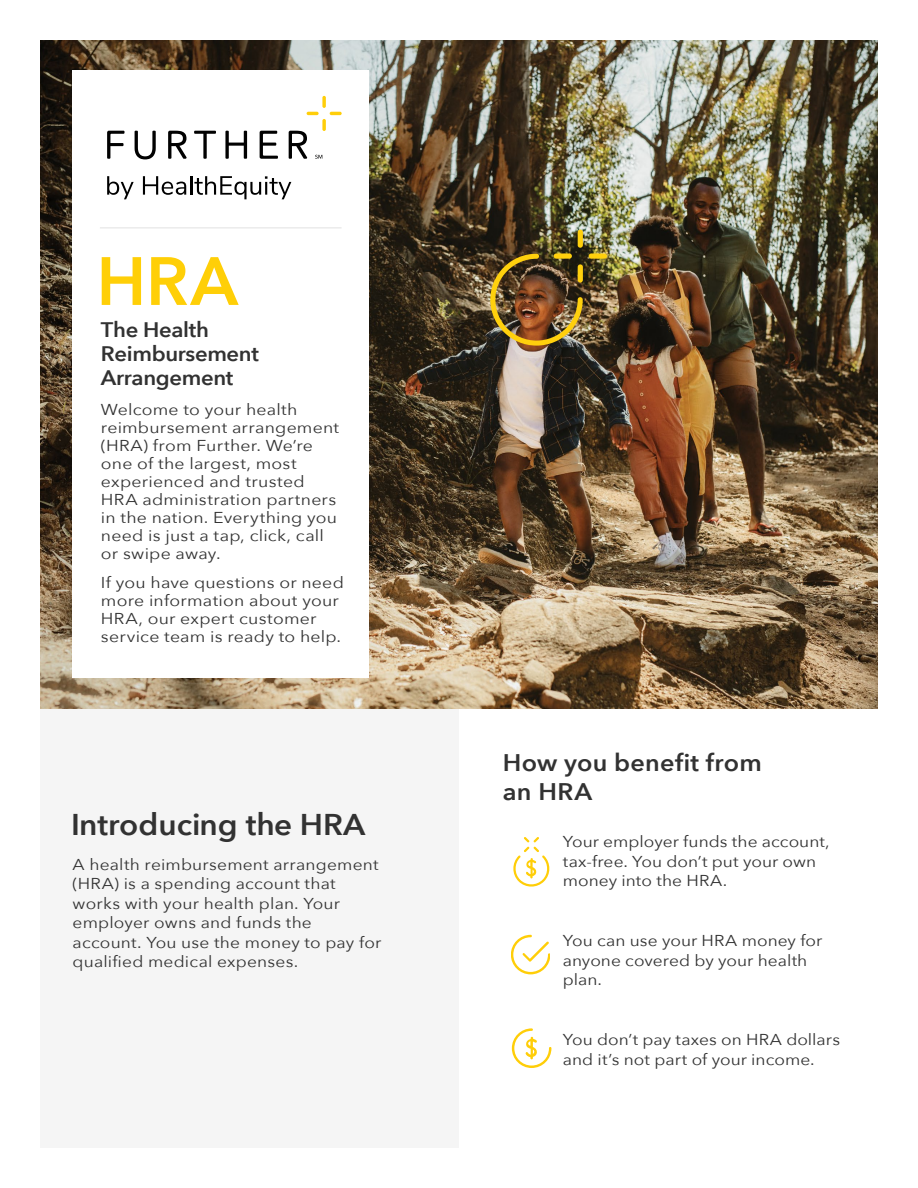
<style>
.page{position:relative;width:918px;height:1188px;background:#fff}
.page>*{position:absolute;margin:0;border:0;box-sizing:border-box;transform-origin:0 0}
.t1{font:600 67.5px "Avenir Next";color:#ffcf07}
.t2{font:600 30px "Avenir Next";color:#323232;scale:1.05 1}
.t3{font:600 24px/28.8px "Avenir Next";letter-spacing:.01em;color:#323232;scale:1.05 1}
.t4{font:600 21px/24px "Avenir Next";letter-spacing:-.015em;color:#323232;scale:1.05 1}
.t5{font:15.75px/19.5px "Avenir Next";letter-spacing:.01em;color:#323232;scale:1.1 1}
.t6{font:15.75px/18px "Avenir Next";letter-spacing:.01em;color:#323232;scale:1.12 1}
</style>
<div class="page">
<div style="left:40px;top:657px;width:419px;height:491px;background:#f5f5f5"></div>
<img style="left:40px;top:40px;width:838px;height:668px">
<svg style="left:512px;top:935px;width:37px;height:39px"></svg>
<svg style="left:513px;top:837px;width:36px;height:50px"></svg>
<svg style="left:512px;top:1028px;width:39px;height:40px"></svg>
<div style="left:73px;top:70px;width:296px;height:607px;background:#fff"></div>
<hr style="left:100px;top:228px;width:242px;height:1px;background:#e1e2e1">
<svg style="left:107px;top:176px;width:27px;height:23px"></svg>
<svg style="left:143px;top:176px;width:148px;height:23px"></svg>
<svg style="left:315px;top:155px;width:7px;height:4px"></svg>
<svg style="left:107px;top:131px;width:18px;height:28px"></svg>
<svg style="left:135px;top:131px;width:21px;height:28px"></svg>
<svg style="left:168px;top:131px;width:139px;height:28px"></svg>
<svg style="left:330px;top:112px;width:12px;height:3px"></svg>
<svg style="left:307px;top:112px;width:12px;height:3px"></svg>
<svg style="left:322px;top:119px;width:4px;height:12px"></svg>
<svg style="left:322px;top:96px;width:4px;height:12px"></svg>
<div style="left:589px;top:253px;width:18px;height:6px;background:#ffd00d;border-radius:3px"></div>
<svg style="left:554px;top:253px;width:18px;height:6px"></svg>
<div style="left:578px;top:230px;width:5px;height:18px;background:#ffd00d;border-radius:3px"></div>
<img style="left:490px;top:254px;width:93px;height:92px">
<h1 class="t1" style="left:96px;top:224px;width:143px">HRA</h1>
<h3 class="t4" style="left:101px;top:317px;width:152px">The Health<br>Reimbursement<br>Arrangement</h3>
<p class="t6" style="left:101px;top:400px;width:214px">Welcome to your health reimbursement arrangement (HRA) from Further. We’re one of the largest, most experienced and trusted<br>HRA administration partners in the nation. Everything you need is just a tap, click, call or swipe away.</p>
<p class="t6" style="left:101px;top:573px;width:218px">If you have questions or need more information about your<br>HRA, our expert customer service team is ready to help.</p>
<h2 class="t2" style="left:71px;top:798px;width:282px">Introducing the HRA</h2>
<p class="t5" style="left:73px;top:854px;width:282px">A health reimbursement arrangement (HRA) is a spending account that works with your health plan. Your employer owns and funds the account. You use the money to pay for qualified medical expenses.</p>
<h3 class="t3" style="left:503px;top:748px;width:248px">How you benefit from an HRA</h3>
<p class="t5" style="left:563px;top:832px;width:244px">Your employer funds the account, tax-free. You don’t put your own money into the HRA.</p>
<p class="t5" style="left:563px;top:931px;width:237px">You can use your HRA money for anyone covered by your health plan.</p>
<p class="t5" style="left:563px;top:1030px;width:254px">You don’t pay taxes on HRA dollars and it’s not part of your income.</p>
</div>
